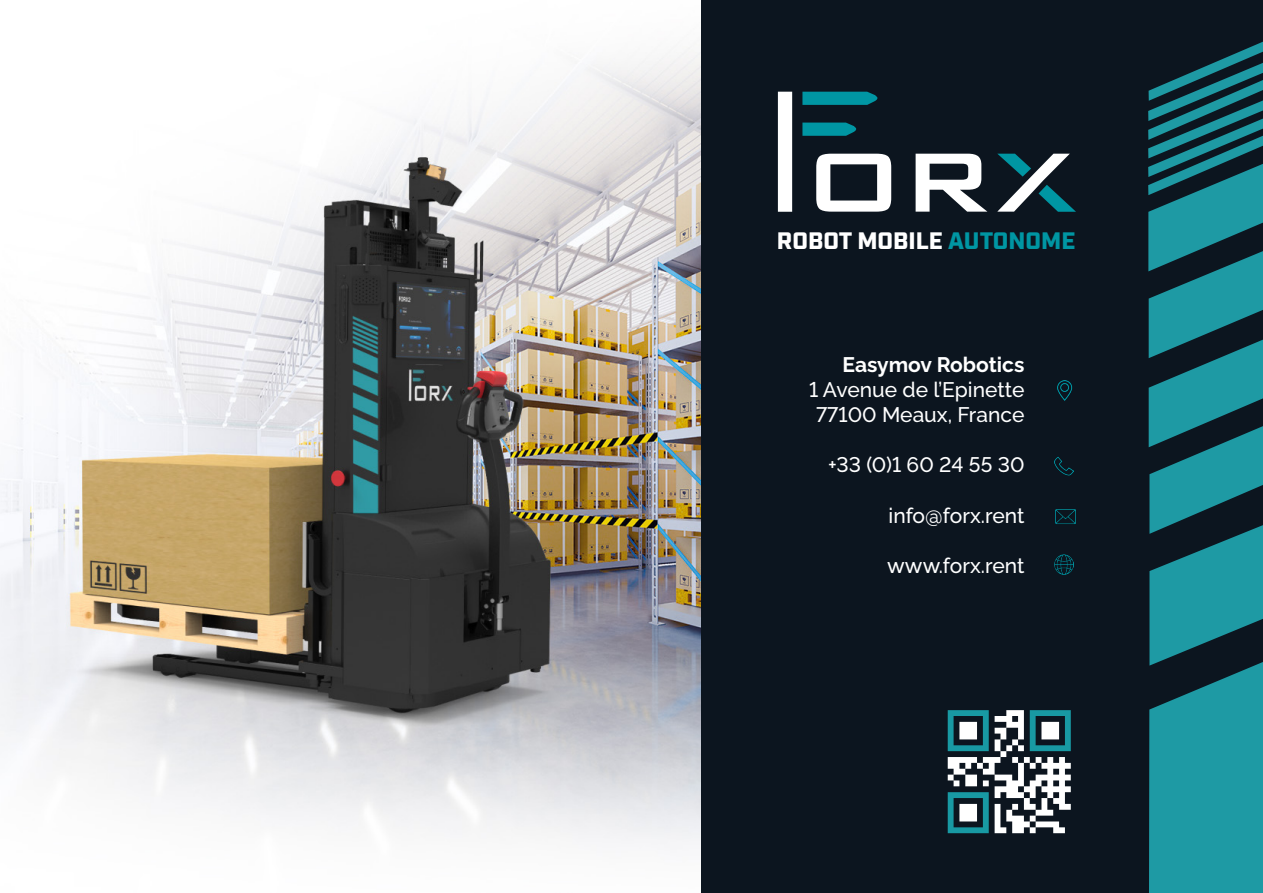
<style>
.page{position:relative;width:1263px;height:893px;background:#fff}
.page>*{position:absolute;margin:0;border:0;box-sizing:border-box;transform-origin:0 0}
.t1{font:900 23.7px "Industry";color:#fff}
.t2{font:21px "Raleway v 4020 Medium";color:#fff}
.t3{font:21px "Raleway v 4020 Bold";color:#fff}
.s1{color:#0096a3}
</style>
<div class="page">
<div style="left:701px;top:0;width:562px;height:893px;background:#0c151f"></div>
<img style="left:0;top:47px;width:701px;height:798px">
<img style="left:1055px;top:509px;width:20px;height:15px">
<img style="left:1054px;top:457px;width:20px;height:19px">
<img style="left:1058px;top:381px;width:14px;height:19px">
<img style="left:1054px;top:555px;width:20px;height:19px">
<svg style="left:802px;top:92px;width:76px;height:13px"></svg>
<svg style="left:816px;top:154px;width:75px;height:58px"></svg>
<svg style="left:915px;top:154px;width:72px;height:58px"></svg>
<svg style="left:997px;top:154px;width:79px;height:58px"></svg>
<div style="left:778px;top:92px;width:14px;height:120px;background:#fff"></div>
<svg style="left:802px;top:123px;width:55px;height:13px"></svg>
<svg style="left:948px;top:710px;width:123px;height:123px"></svg>
<svg style="left:1148px;top:42px;width:115px;height:851px"></svg>
<p class="t1" style="left:777px;top:227px;width:300px">ROBOT MOBILE <span class="s1">AUTONOME</span></p>
<p class="t3" style="left:842px;top:348px;width:184px">Easymov Robotics</p>
<p class="t2" style="left:809px;top:373px;width:217px">1 Avenue de l’Epinette</p>
<p class="t2" style="left:816px;top:398px;width:210px">77100 Meaux, France</p>
<p class="t2" style="left:828px;top:449px;width:198px">+33 (0)1 60 24 55 30</p>
<p class="t2" style="left:888px;top:499px;width:137px">info@forx.rent</p>
<p class="t2" style="left:887px;top:549px;width:139px">www.forx.rent</p>
</div>
